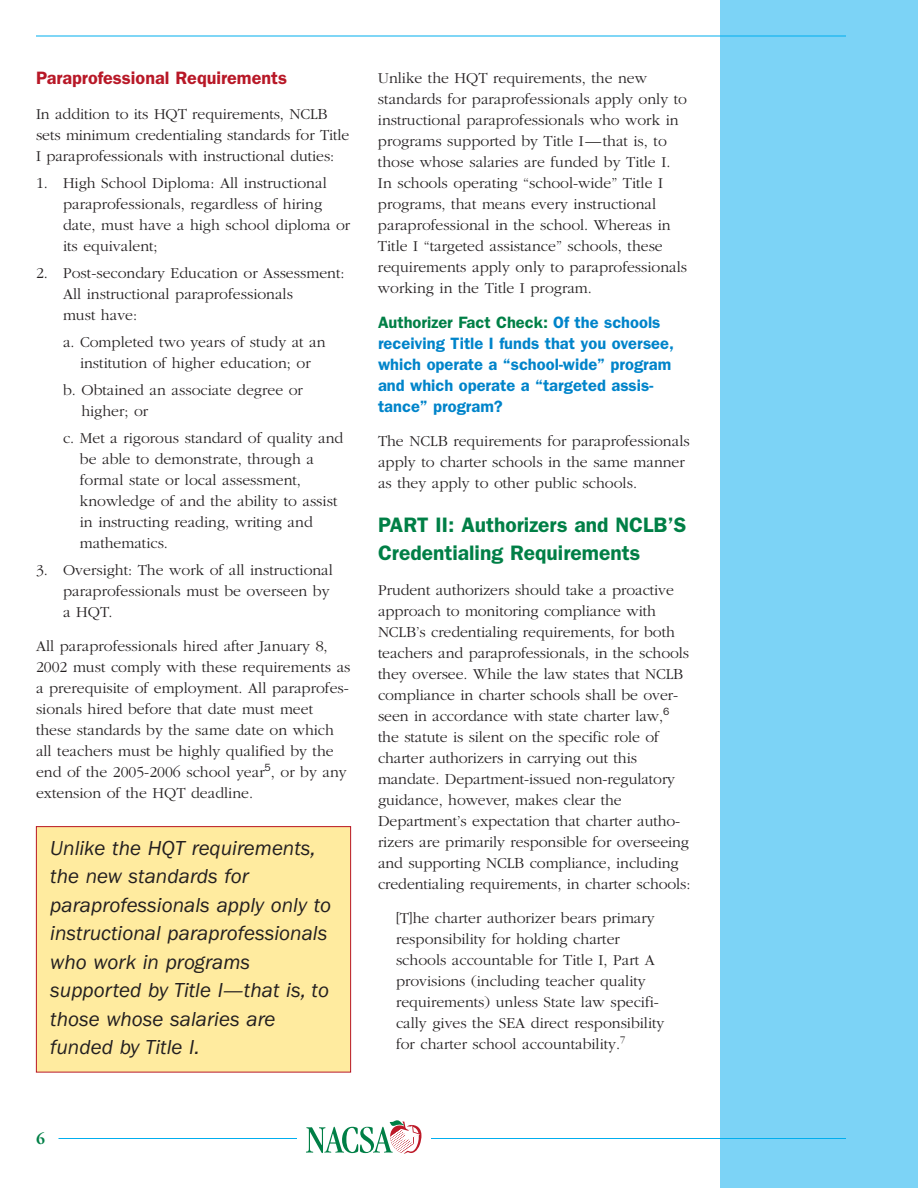
<style>
.page{position:relative;width:918px;height:1188px;background:#fff}
.page>*{position:absolute;margin:0;border:0;box-sizing:border-box;transform-origin:0 0}
.t1{font:italic 21px/28.5px "Franklin Gothic";color:#231f20}
.t2{font:600 21px/28.5px "Franklin Gothic";color:#007f46}
.t3{font:600 18px "Franklin Gothic";color:#b81827}
.t4{font:600 16.5px/21px "Franklin Gothic";color:#0084ca}
.t5{font:300 15.75px/21px "Garamond";color:#231f20}
.t6{font:700 15.75px "Garamond";color:#007f46}
.s1{color:#007f46}
</style>
<div class="page">
<div style="left:720px;top:0;width:198px;height:1188px;background:#7cd3f6"></div>
<hr style="left:36px;top:36px;width:810px;height:1px;background:#00aeef">
<hr style="left:58px;top:1138px;width:788px;height:1px;background:#00aeef">
<div style="left:297px;top:1116px;width:133px;height:40px;background:#fff"></div>
<svg style="left:306px;top:1120px;width:115px;height:34px"></svg>
<div style="left:36px;top:827px;width:315px;height:245px;background:#ffeb9f"></div>
<div style="left:36px;top:826px;width:315px;height:247px;border:1px solid #b81827"></div>
<p class="t3" style="left:36px;top:72px;width:253px">Paraprofessional Requirements</p>
<p class="t5" style="left:36px;top:103px;width:315px">In addition to its HQT requirements, NCLB sets minimum credentialing standards for Title<br>I paraprofessionals with instructional duties:</p>
<p class="t5" style="left:63px;top:172px;width:289px;text-indent:-27px">1. High School Diploma: All instructional paraprofessionals, regardless of hiring date, must have a high school diploma or its equivalent;</p>
<p class="t5" style="left:63px;top:262px;width:283px;text-indent:-27px">2. Post-secondary Education or Assessment:<br>All instructional paraprofessionals<br>must have:</p>
<p class="t5" style="left:63px;top:331px;width:264px;text-align:center">a. Completed two years of study at an institution of higher education; or</p>
<p class="t5" style="left:81px;top:379px;width:223px;text-indent:-18px">b. Obtained an associate degree or higher; or</p>
<p class="t5" style="left:80px;top:427px;width:265px;text-indent:-17px">c. Met a rigorous standard of quality and be able to demonstrate, through a formal state or local assessment, knowledge of and the ability to assist in instructing reading, writing and mathematics.</p>
<p class="t5" style="left:63px;top:559px;width:271px;text-indent:-27px">3. Oversight: The work of all instructional paraprofessionals must be overseen by a HQT.</p>
<p class="t5" style="left:36px;top:635px;width:316px">All paraprofessionals hired after January 8, 2002 must comply with these requirements as a prerequisite of employment. All paraprofes&shy;sionals hired before that date must meet these standards by the same date on which all teachers must be highly qualified by the end of the 2005-2006 school year<sup>5</sup>, or by any extension of the HQT deadline.</p>
<h1 class="t1" style="left:50px;top:835px;width:282px">Unlike the HQT requirements, the new standards for paraprofessionals apply only to instructional paraprofessionals who work in programs supported by Title I—that is, to those whose salaries are funded by Title I.</h1>
<p class="t5" style="left:378px;top:67px;width:311px">Unlike the HQT requirements, the new standards for paraprofessionals apply only to instructional paraprofessionals who work in programs supported by Title I—that is, to those whose salaries are funded by Title I.<br>In schools operating “school-wide” Title I programs, that means every instructional paraprofessional in the school. Whereas in Title I “targeted assistance” schools, these requirements apply only to paraprofessionals working in the Title I program.</p>
<p class="t4" style="left:378px;top:313px;width:298px"><span class="s1">Authorizer Fact Check:</span> Of the schools receiving Title I funds that you oversee, which operate a “school-wide” program and which operate a “targeted assis&shy;tance” program?</p>
<p class="t5" style="left:378px;top:430px;width:313px">The NCLB requirements for paraprofessionals apply to charter schools in the same manner as they apply to other public schools.</p>
<h1 class="t2" style="left:378px;top:512px;width:310px">PART II: Authorizers and NCLB’S<br>Credentialing Requirements</h1>
<p class="t5" style="left:378px;top:579px;width:314px">Prudent authorizers should take a proactive approach to monitoring compliance with NCLB’s credentialing requirements, for both teachers and paraprofessionals, in the schools they oversee. While the law states that NCLB compliance in charter schools shall be over&shy;seen in accordance with state charter law,<sup>6 </sup>the statute is silent on the specific role of charter authorizers in carrying out this mandate. Department-issued non-regulatory guidance, however, makes clear the Department’s expectation that charter autho&shy;rizers are primarily responsible for overseeing and supporting NCLB compliance, including credentialing requirements, in charter schools:</p>
<p class="t5" style="left:396px;top:907px;width:270px">[T]he charter authorizer bears primary responsibility for holding charter schools accountable for Title I, Part A provisions (including teacher quality requirements) unless State law specifi&shy;cally gives the SEA direct responsibility for charter school accountability.<sup>7</sup></p>
<p class="t6" style="left:36px;top:1129px;width:10px">6</p>
</div>
